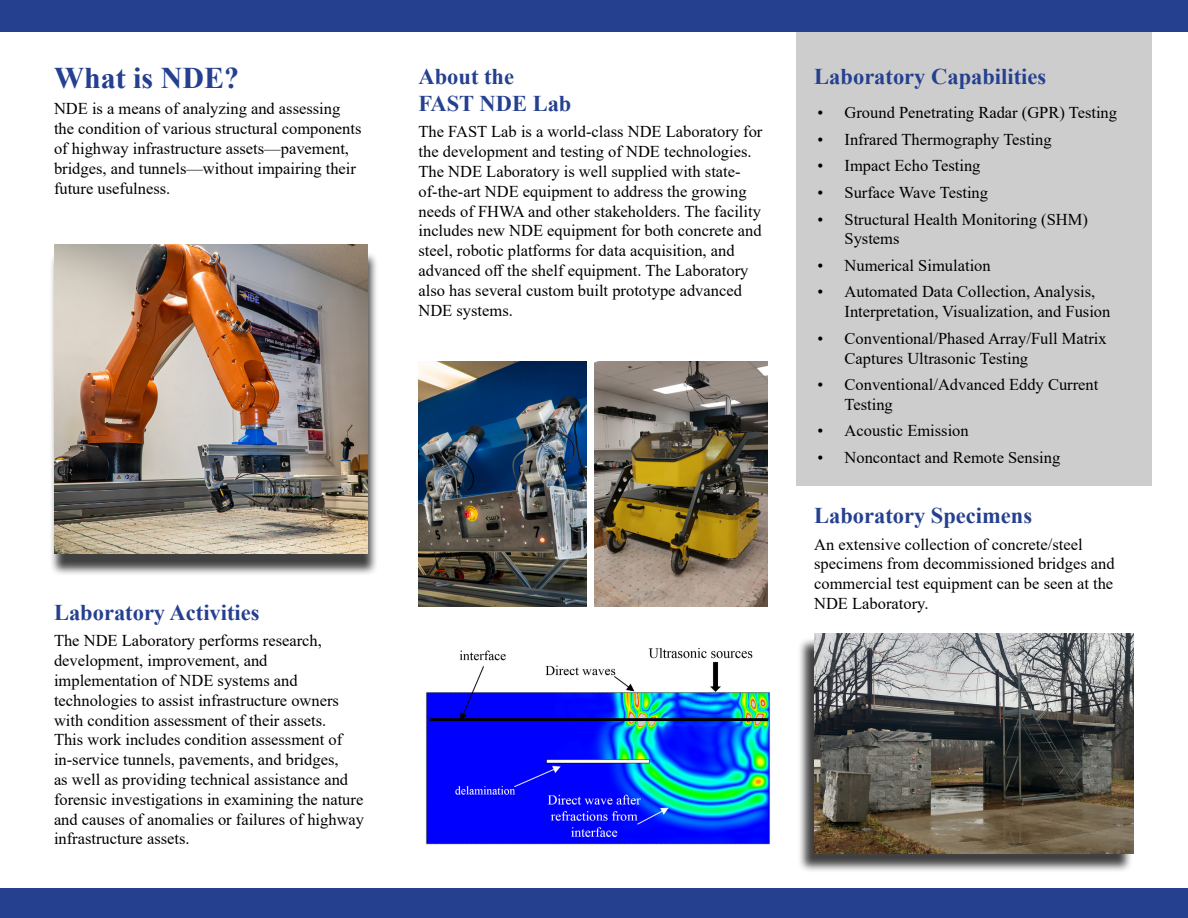
<style>
.page{position:relative;width:1188px;height:918px;background:#fff}
.page>*{position:absolute;margin:0;border:0;box-sizing:border-box;transform-origin:0 0}
.t1{font:700 30px "Times New Roman";color:#25408f}
.t2{font:700 22.5px/27px "Times New Roman";color:#25408f}
.Paragraph{font:16.5px/19.8px "Times New Roman";color:#000}
</style>
<div class="page">
<div style="left:796px;top:31px;width:356px;height:455px;background:#cdcdcd"></div>
<div style="left:49px;top:251px;width:330px;height:325px;background:#000;opacity:.75"></div>
<img style="left:54px;top:245px;width:314px;height:309px">
<img style="left:418px;top:361px;width:168px;height:245px">
<img style="left:594px;top:361px;width:173px;height:246px">
<img style="left:426px;top:648px;width:344px;height:197px">
<div style="left:797px;top:637px;width:336px;height:236px;background:#000;opacity:.75"></div>
<img style="left:814px;top:634px;width:320px;height:219px">
<div style="left:0;top:0;width:1188px;height:31px;background:#25408f"></div>
<div style="left:0;top:888px;width:1188px;height:30px;background:#25408f"></div>
<h1 class="t1" style="left:54px;top:56px;width:187px">What is NDE?</h1>
<p class="Paragraph" style="left:54px;top:98px;width:309px">NDE is a means of analyzing and assessing the condition of various structural components of highway infrastructure assets—pavement, bridges, and tunnels—without impairing their future usefulness.</p>
<h1 class="t2" style="left:54px;top:598px;width:207px">Laboratory Activities</h1>
<p class="Paragraph" style="left:54px;top:630px;width:312px">The NDE Laboratory performs research, development, improvement, and implementation of NDE systems and technologies to assist infrastructure owners with condition assessment of their assets.<br>This work includes condition assessment of in-service tunnels, pavements, and bridges,<br>as well as providing technical assistance and forensic investigations in examining the nature and causes of anomalies or failures of highway infrastructure assets.</p>
<h1 class="t2" style="left:418px;top:62px;width:154px">About the<br>FAST NDE Lab</h1>
<p class="Paragraph" style="left:418px;top:121px;width:345px">The FAST Lab is a world-class NDE Laboratory for the development and testing of NDE technologies.<br>The NDE Laboratory is well supplied with state&shy;of-the-art NDE equipment to address the growing needs of FHWA and other stakeholders. The facility includes new NDE equipment for both concrete and steel, robotic platforms for data acquisition, and advanced off the shelf equipment. The Laboratory also has several custom built prototype advanced NDE systems.</p>
<h1 class="t2" style="left:814px;top:62px;width:233px">Laboratory Capabilities</h1>
<p class="Paragraph" style="left:818px;top:102px;width:301px">• Ground Penetrating Radar (GPR) Testing</p>
<p class="Paragraph" style="left:818px;top:129px;width:236px">• Infrared Thermography Testing</p>
<p class="Paragraph" style="left:818px;top:155px;width:165px">• Impact Echo Testing</p>
<p class="Paragraph" style="left:818px;top:182px;width:172px">• Surface Wave Testing</p>
<p class="Paragraph" style="left:845px;top:209px;width:245px;text-indent:-27px">• Structural Health Monitoring (SHM)<br>Systems</p>
<p class="Paragraph" style="left:818px;top:255px;width:175px">• Numerical Simulation</p>
<p class="Paragraph" style="left:845px;top:281px;width:267px;text-indent:-27px">• Automated Data Collection, Analysis,<br>Interpretation, Visualization, and Fusion</p>
<p class="Paragraph" style="left:845px;top:328px;width:264px;text-indent:-27px">• Conventional/Phased Array/Full Matrix<br>Captures Ultrasonic Testing</p>
<p class="Paragraph" style="left:845px;top:374px;width:255px;text-indent:-27px">• Conventional/Advanced Eddy Current<br>Testing</p>
<p class="Paragraph" style="left:818px;top:421px;width:153px">• Acoustic Emission</p>
<p class="Paragraph" style="left:818px;top:447px;width:244px">• Noncontact and Remote Sensing</p>
<h1 class="t2" style="left:814px;top:501px;width:220px">Laboratory Specimens</h1>
<p class="Paragraph" style="left:814px;top:534px;width:302px">An extensive collection of concrete/steel specimens from decommissioned bridges and commercial test equipment can be seen at the NDE Laboratory.</p>
</div>
